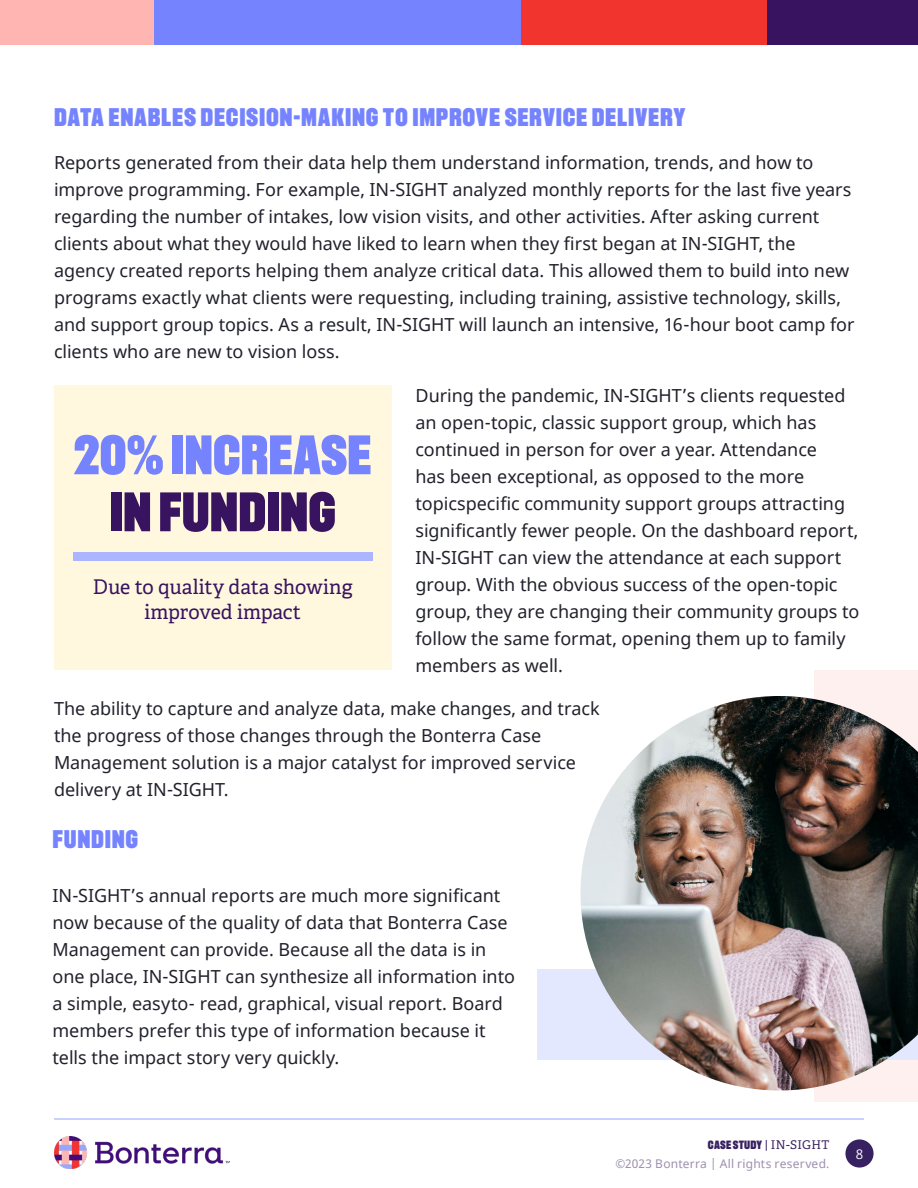
<style>
.page{position:relative;width:918px;height:1188px;background:#fff}
.page>*{position:absolute;margin:0;border:0;box-sizing:border-box;transform-origin:0 0}
.t1{font:900 55.5px "Recent Grotesk";letter-spacing:-.005em;color:#7583ff}
.t2{font:900 55.5px "Recent Grotesk";letter-spacing:-.005em;color:#381360}
.t3{font:900 25.5px "Recent Grotesk";letter-spacing:.025em;color:#7583ff}
.t4{font:20.25px/25.5px "Adelle";letter-spacing:-.01em;color:#381360;text-align:center}
.t5{font:18px/27px "Noto Sans";color:#20212b}
.t6{font:300 15px "Adelle";color:#fefefe}
.t7{font:12px "Noto Sans";letter-spacing:.02em;color:#9c90af}
.t8{font:900 12px "Recent Grotesk";letter-spacing:.015em;color:#382160}
.s1{font-family:"Adelle";font-weight:400}
</style>
<div class="page">
<div style="left:845px;top:1139px;width:29px;height:29px;background:#382160;border-radius:50%"></div>
<hr style="left:54px;top:1118px;width:810px;height:2px;background:#bac2ff">
<img style="left:54px;top:1136px;width:176px;height:33px">
<div style="left:54px;top:386px;width:338px;height:284px;background:#fff8de"></div>
<div style="left:73px;top:552px;width:300px;height:9px;background:#acb5ff"></div>
<div style="left:0;top:0;width:918px;height:45px;background:#ffb6b3"></div>
<div style="left:154px;top:0;width:764px;height:45px;background:#7583ff"></div>
<div style="left:522px;top:0;width:246px;height:45px;background:#f2342f"></div>
<div style="left:768px;top:0;width:150px;height:45px;background:#381360"></div>
<div style="left:814px;top:670px;width:104px;height:432px;background:#fff0f0"></div>
<div style="left:537px;top:969px;width:381px;height:90px;background:#e3e8ff"></div>
<img style="left:580px;top:696px;width:338px;height:394px">
<h2 class="t3" style="left:54px;top:102px;width:633px">DATA ENABLES DECISION-MAKING TO IMPROVE SERVICE DELIVERY</h2>
<p class="t5" style="left:54px;top:150px;width:802px">Reports generated from their data help them understand information, trends, and how to improve programming. For example, IN-SIGHT analyzed monthly reports for the last five years regarding the number of intakes, low vision visits, and other activities. After asking current clients about what they would have liked to learn when they first began at IN-SIGHT, the agency created reports helping them analyze critical data. This allowed them to build into new programs exactly what clients were requesting, including training, assistive technology, skills, and support group topics. As a result, IN-SIGHT will launch an intensive, 16-hour boot camp for clients who are new to vision loss.</p>
<p class="t5" style="left:415px;top:382px;width:445px">During the pandemic, IN-SIGHT’s clients requested an open-topic, classic support group, which has continued in person for over a year. Attendance<br>has been exceptional, as opposed to the more topicspecific community support groups attracting significantly fewer people. On the dashboard report, IN-SIGHT can view the attendance at each support group. With the obvious success of the open-topic group, they are changing their community groups to follow the same format, opening them up to family members as well.</p>
<p class="t5" style="left:54px;top:696px;width:547px">The ability to capture and analyze data, make changes, and track the progress of those changes through the Bonterra Case Management solution is a major catalyst for improved service delivery at IN-SIGHT.</p>
<h1 class="t1" style="left:74px;top:423px;width:299px">20% INCREASE</h1>
<h1 class="t2" style="left:109px;top:480px;width:228px">IN FUNDING</h1>
<p class="t4" style="left:93px;top:574px;width:261px">Due to quality data showing improved impact</p>
<h2 class="t3" style="left:52px;top:824px;width:87px">FUNDING</h2>
<p class="t5" style="left:52px;top:882px;width:464px">IN-SIGHT’s annual reports are much more significant now because of the quality of data that Bonterra Case Management can provide. Because all the data is in one place, IN-SIGHT can synthesize all information into a simple, easyto- read, graphical, visual report. Board members prefer this type of information because it tells the impact story very quickly.</p>
<p class="t8" style="left:708px;top:1138px;width:123px">CASE STUDY <span class="s1">| IN-SIGHT</span></p>
<p class="t7" style="left:615px;top:1155px;width:216px">©2023 Bonterra | All rights reserved.</p>
<p class="t6" style="left:856px;top:1145px;width:9px">8</p>
</div>
